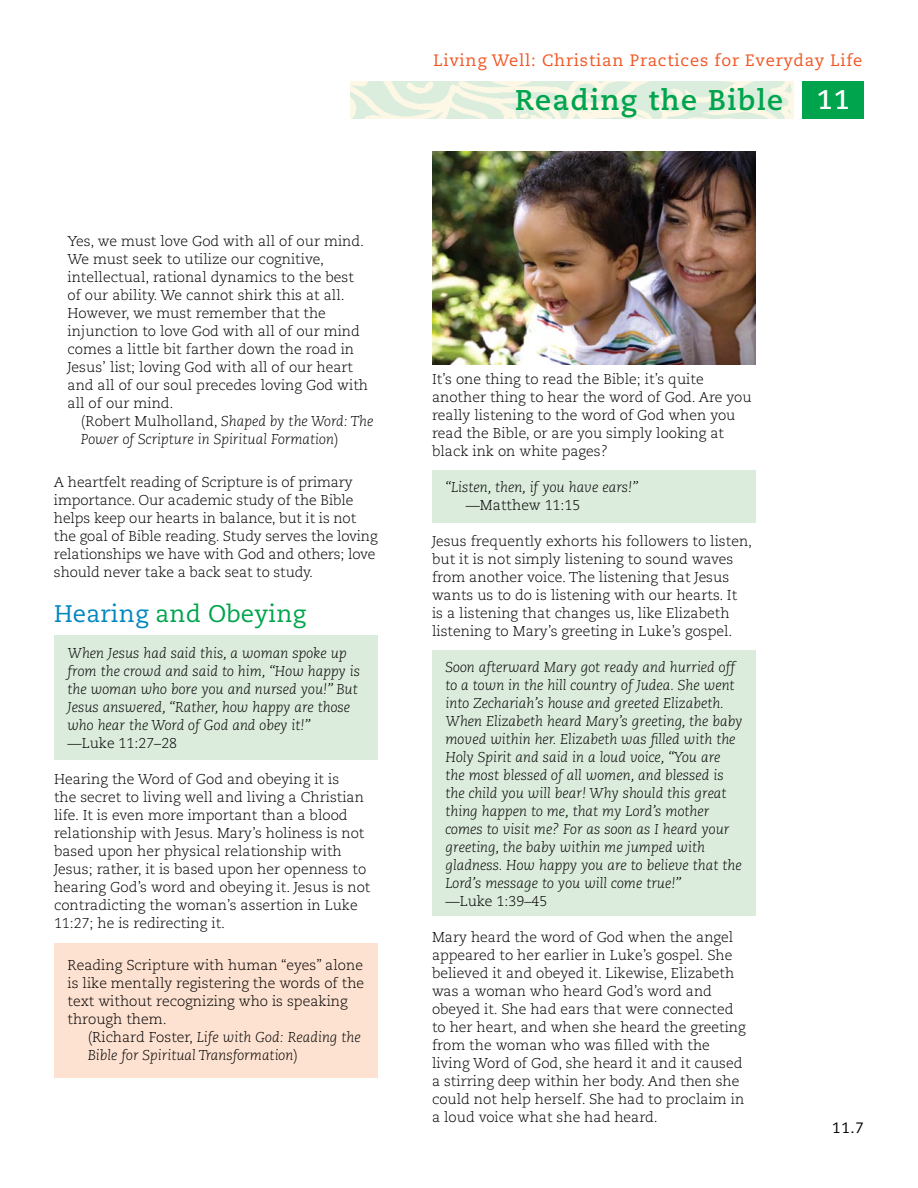
<style>
.page{position:relative;width:918px;height:1188px;background:#fff}
.page>*{position:absolute;margin:0;border:0;box-sizing:border-box;transform-origin:0 0}
.t1{font:700 28.5px "Caecilia";letter-spacing:.05em;color:#00a44d}
.t2{font:700 27px "Caecilia";color:#fff}
.t3{font:24px "Caecilia";letter-spacing:.01em;color:#00a44d}
.t4{font:16.5px "Caecilia";letter-spacing:.05em;color:#f15623}
.t5{font:15px "Caecilia";color:#000}
.t6{font:300 14.25px/18px "Caecilia";color:#000}
.t7{font:italic 300 14.25px/18px "Caecilia";color:#000}
.s1{font-style:normal}
.s2{color:#0086c0}
</style>
<div class="page">
<div style="left:802px;top:81px;width:62px;height:38px;background:#00a44d"></div>
<div style="left:54px;top:635px;width:324px;height:125px;background:#dbebdc"></div>
<div style="left:54px;top:943px;width:324px;height:135px;background:#fee2d1"></div>
<div style="left:432px;top:650px;width:324px;height:266px;background:#dbebdc"></div>
<div style="left:432px;top:471px;width:324px;height:52px;background:#dbebdc"></div>
<img style="left:432px;top:151px;width:324px;height:213px">
<p class="t6" style="left:68px;top:232px;width:302px">Yes, we must love God with all of our mind.<br>We must seek to utilize our cognitive, intellectual, rational dynamics to the best of our ability. We cannot shirk this at all.<br>However, we must remember that the injunction to love God with all of our mind comes a little bit farther down the road in Jesus’ list; loving God with all of our heart and all of our soul precedes loving God with all of our mind.</p>
<p class="t7" style="left:81px;top:412px;width:294px"><span class="s1">(Robert Mulholland,</span> Shaped by the Word: The<br>Power of Scripture in Spiritual Formation<span class="s1">)</span></p>
<p class="t6" style="left:54px;top:473px;width:325px">A heartfelt reading of Scripture is of primary importance. Our academic study of the Bible helps keep our hearts in balance, but it is not the goal of Bible reading. Study serves the loving relationships we have with God and others; love should never take a back seat to study.</p>
<h3 class="t3" style="left:54px;top:599px;width:253px"><span class="s2">Hearing</span> and Obeying</h3>
<p class="t7" style="left:68px;top:644px;width:294px">When Jesus had said this, a woman spoke up from the crowd and said to him, “How happy is the woman who bore you and nursed you!” But Jesus answered, “Rather, how happy are those who hear the Word of God and obey it!”</p>
<p class="t6" style="left:68px;top:734px;width:111px">—Luke 11:27–28</p>
<p class="t6" style="left:54px;top:770px;width:318px">Hearing the Word of God and obeying it is<br>the secret to living well and living a Christian life. It is even more important than a blood relationship with Jesus. Mary’s holiness is not based upon her physical relationship with Jesus; rather, it is based upon her openness to hearing God’s word and obeying it. Jesus is not contradicting the woman’s assertion in Luke 11:27; he is redirecting it.</p>
<p class="t6" style="left:68px;top:957px;width:298px">Reading Scripture with human “eyes” alone is like mentally registering the words of the text without recognizing who is speaking through them.</p>
<p class="t7" style="left:88px;top:1029px;width:275px"><span class="s1">(Richard Foster,</span> Life with God: Reading the<br>Bible for Spiritual Transformation<span class="s1">)</span></p>
<p class="t4" style="left:434px;top:51px;width:430px">Living Well: Christian Practices for Everyday Life</p>
<h1 class="t1" style="left:515px;top:83px;width:269px">Reading the Bible</h1>
<h2 class="t2" style="left:817px;top:83px;width:35px">11</h2>
<p class="t6" style="left:432px;top:370px;width:321px">It’s one thing to read the Bible; it’s quite another thing to hear the word of God. Are you really listening to the word of God when you read the Bible, or are you simply looking at black ink on white pages?</p>
<p class="t7" style="left:445px;top:478px;width:194px">“Listen, then, if you have ears!”</p>
<p class="t6" style="left:466px;top:496px;width:116px">—Matthew 11:15</p>
<p class="t6" style="left:432px;top:532px;width:322px">Jesus frequently exhorts his followers to listen, but it is not simply listening to sound waves from another voice. The listening that Jesus wants us to do is listening with our hearts. It<br>is a listening that changes us, like Elizabeth listening to Mary’s greeting in Luke’s gospel.</p>
<p class="t7" style="left:445px;top:658px;width:298px">Soon afterward Mary got ready and hurried off to a town in the hill country of Judea. She went into Zechariah’s house and greeted Elizabeth.<br>When Elizabeth heard Mary’s greeting, the baby moved within her. Elizabeth was filled with the Holy Spirit and said in a loud voice, “You are the most blessed of all women, and blessed is the child you will bear! Why should this great thing happen to me, that my Lord’s mother comes to visit me? For as soon as I heard your greeting, the baby within me jumped with gladness. How happy you are to believe that the Lord’s message to you will come true!”</p>
<p class="t6" style="left:445px;top:892px;width:103px">—Luke 1:39–45</p>
<p class="t6" style="left:432px;top:928px;width:315px">Mary heard the word of God when the angel appeared to her earlier in Luke’s gospel. She believed it and obeyed it. Likewise, Elizabeth was a woman who heard God’s word and obeyed it. She had ears that were connected to her heart, and when she heard the greeting from the woman who was filled with the living Word of God, she heard it and it caused a stirring deep within her body. And then she could not help herself. She had to proclaim in a loud voice what she had heard.</p>
<p class="t5" style="left:832px;top:1120px;width:33px">11.7</p>
</div>
